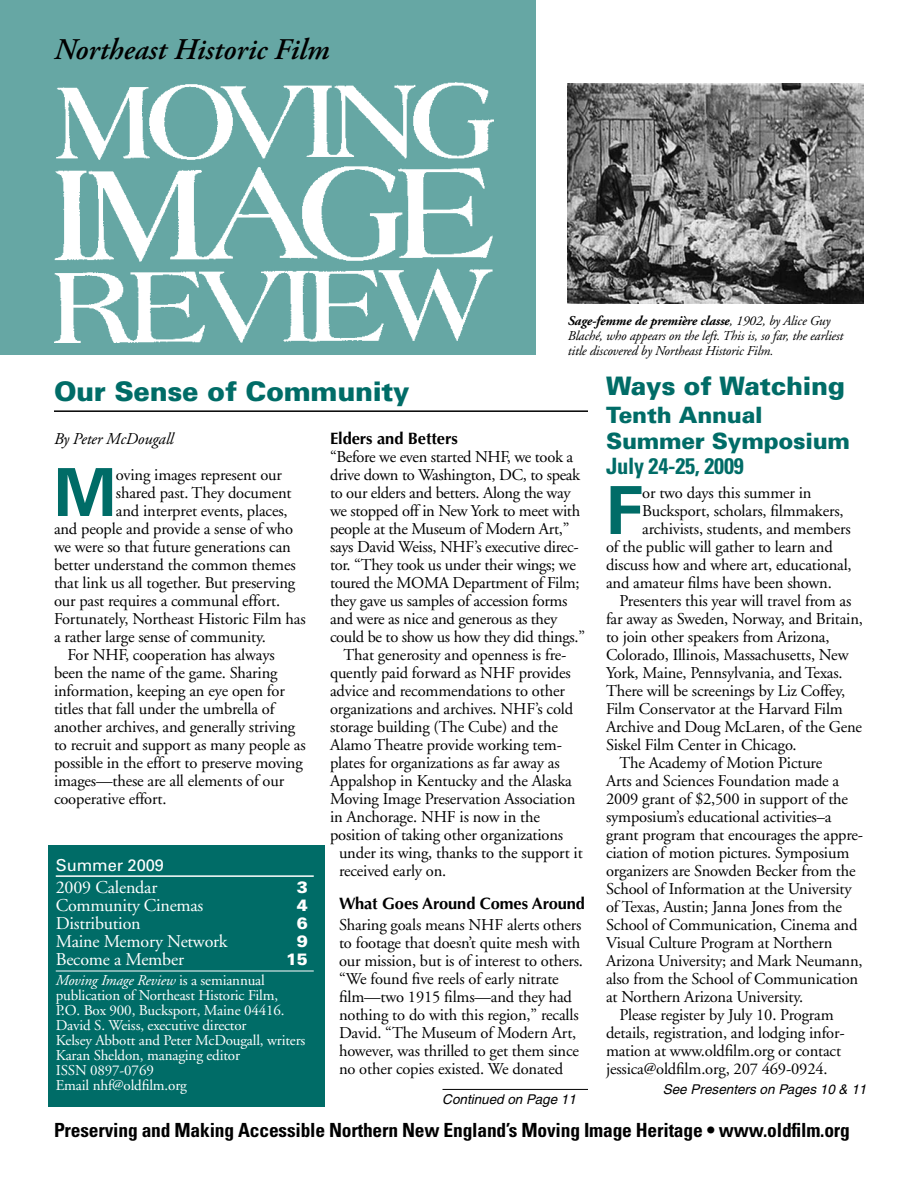
<style>
.page{position:relative;width:918px;height:1188px;background:#fff}
.page>*{position:absolute;margin:0;border:0;box-sizing:border-box;transform-origin:0 0}
.t1{font:700 66.3px "Univers";color:#006c67}
.t2{font:italic 600 30px "Adobe Garamond Pro";color:#000}
.t3{font:900 27px "Univers";letter-spacing:-.01em;color:#006c67}
.t4{font:900 25.5px "Univers";letter-spacing:-.01em;color:#006c67}
.t5{font:900 22.5px/25.5px "Univers";letter-spacing:-.01em;color:#006c67}
.t6{font:700 condensed 22.5px "Univers";letter-spacing:-.01em;color:#006c67}
.t7{font:700 condensed 19.5px "Univers";letter-spacing:-.01em;color:#000}
.t8{font:18px "Adobe Garamond";letter-spacing:-.01em;color:#fff}
.t9{font:16.5px/18px "Adobe Garamond";letter-spacing:-.01em;color:#000}
.t10{font:700 16.5px "Optima";letter-spacing:-.005em;color:#000}
.t11{font:italic 16.5px "Adobe Garamond";letter-spacing:-.01em;color:#000}
.t12{font:16.5px "Univers";letter-spacing:-.005em;color:#fff}
.t13{font:900 16.5px "Univers";color:#fff}
.t14{font:15px/15px "Adobe Garamond";letter-spacing:-.01em;color:#fff}
.t15{font:italic 13.5px/15px "Adobe Garamond";letter-spacing:-.01em;color:#000}
.t16{font:italic 13.5px "Helvetica";color:#000}
.s1{font-weight:700}
.s2{font-style:italic}
</style>
<div class="page">
<hr style="left:442px;top:1089px;width:146px;height:1px;background:#000">
<div style="left:0;top:0;width:536px;height:355px;background:#66a7a4"></div>
<img style="left:54px;top:82px;width:439px;height:260px">
<hr style="left:54px;top:410px;width:534px;height:2px;background:#000">
<img style="left:567px;top:84px;width:297px;height:219px">
<div style="left:48px;top:845px;width:276px;height:262px;background:#006c67"></div>
<hr style="left:56px;top:875px;width:258px;height:2px;background:#fff">
<hr style="left:56px;top:971px;width:258px;height:1px;background:#fff">
<h2 class="t2" style="left:54px;top:32px;width:277px">Northeast Historic Film</h2>
<p class="t15" style="left:568px;top:313px;width:277px"><span class="s1">Sage-femme de première classe</span>, 1902, by Alice Guy<br>Blaché, who appears on the left. This is, so far, the earliest title discovered by Northeast Historic Film.</p>
<h3 class="t3" style="left:54px;top:375px;width:357px">Our Sense of Community</h3>
<p class="t11" style="left:54px;top:430px;width:121px">By Peter McDougall</p>
<h1 class="t1" style="left:54px;top:450px;width:64px">M</h1>
<p class="t9" style="left:116px;top:466px;width:168px">oving images represent our</p>
<p class="t10" style="left:330px;top:429px;width:129px">Elders and Betters</p>
<p class="t9" style="left:330px;top:448px;width:245px">“Before we even started NHF, we took a</p>
<p class="t9" style="left:330px;top:466px;width:252px">drive down to Washington, DC, to speak</p>
<p class="t9" style="left:330px;top:484px;width:242px">to our elders and betters. Along the way</p>
<p class="t9" style="left:330px;top:502px;width:252px">we stopped off in New York to meet with</p>
<p class="t9" style="left:330px;top:520px;width:241px">people at the Museum of Modern Art,”</p>
<p class="t9" style="left:330px;top:538px;width:250px">says David Weiss, NHF’s executive direc-</p>
<p class="t9" style="left:330px;top:556px;width:247px">tor. “They took us under their wings; we</p>
<p class="t9" style="left:330px;top:574px;width:251px">toured the MOMA Department of Film;</p>
<p class="t9" style="left:330px;top:592px;width:239px">they gave us samples of accession forms</p>
<p class="t9" style="left:330px;top:610px;width:229px">and were as nice and generous as they</p>
<p class="t9" style="left:330px;top:628px;width:257px">could be to show us how they did things.”</p>
<p class="t9" style="left:344px;top:646px;width:224px">That generosity and openness is fre-</p>
<p class="t9" style="left:330px;top:664px;width:242px">quently paid forward as NHF provides</p>
<p class="t9" style="left:330px;top:682px;width:236px">advice and recommendations to other</p>
<p class="t9" style="left:330px;top:700px;width:245px">organizations and archives. NHF’s cold</p>
<p class="t9" style="left:330px;top:718px;width:230px">storage building (The Cube) and the</p>
<p class="t9" style="left:330px;top:736px;width:234px">Alamo Theatre provide working tem-</p>
<p class="t9" style="left:330px;top:754px;width:231px">plates for organizations as far away as</p>
<p class="t9" style="left:330px;top:772px;width:243px">Appalshop in Kentucky and the Alaska</p>
<p class="t9" style="left:330px;top:790px;width:247px">Moving Image Preservation Association</p>
<p class="t9" style="left:330px;top:808px;width:211px">in Anchorage. NHF is now in the</p>
<p class="t9" style="left:330px;top:826px;width:235px">position of taking other organizations</p>
<p class="t9" style="left:339px;top:844px;width:245px">under its wing, thanks to the support it</p>
<p class="t9" style="left:339px;top:862px;width:109px">received early on.</p>
<p class="t10" style="left:339px;top:894px;width:248px">What Goes Around Comes Around</p>
<p class="t9" style="left:339px;top:916px;width:246px">Sharing goals means NHF alerts others to footage that doesn’t quite mesh with our mission, but is of interest to others. “We found five reels of early nitrate film—two 1915 films—and they had nothing to do with this region,” recalls David. “The Museum of Modern Art, however, was thrilled to get them since no other copies existed. We donated</p>
<p class="t16" style="left:442px;top:1091px;width:135px">Continued on Page 11</p>
<p class="t9" style="left:116px;top:484px;width:177px">shared past. They document</p>
<p class="t9" style="left:116px;top:502px;width:173px">and interpret events, places,</p>
<p class="t9" style="left:54px;top:520px;width:241px">and people and provide a sense of who</p>
<p class="t9" style="left:54px;top:538px;width:238px">we were so that future generations can</p>
<p class="t9" style="left:54px;top:556px;width:243px">better understand the common themes</p>
<p class="t9" style="left:54px;top:574px;width:243px">that link us all together. But preserving</p>
<p class="t9" style="left:54px;top:592px;width:228px">our past requires a communal effort.</p>
<p class="t9" style="left:54px;top:610px;width:253px">Fortunately, Northeast Historic Film has</p>
<p class="t9" style="left:54px;top:628px;width:213px">a rather large sense of community.</p>
<p class="t9" style="left:68px;top:646px;width:209px">For NHF, cooperation has always</p>
<p class="t9" style="left:54px;top:664px;width:225px">been the name of the game. Sharing</p>
<p class="t9" style="left:54px;top:682px;width:232px">information, keeping an eye open for</p>
<p class="t9" style="left:54px;top:700px;width:222px">titles that fall under the umbrella of</p>
<p class="t9" style="left:54px;top:718px;width:243px">another archives, and generally striving</p>
<p class="t9" style="left:54px;top:736px;width:253px">to recruit and support as many people as</p>
<p class="t9" style="left:54px;top:754px;width:250px">possible in the effort to preserve moving</p>
<p class="t9" style="left:54px;top:772px;width:232px">images—these are all elements of our</p>
<p class="t9" style="left:54px;top:790px;width:114px">cooperative effort.</p>
<p class="t12" style="left:56px;top:855px;width:110px">Summer 2009</p>
<p class="t8" style="left:56px;top:878px;width:103px">2009 Calendar</p>
<p class="t13" style="left:297px;top:877px;width:13px">3</p>
<p class="t8" style="left:56px;top:896px;width:149px">Community Cinemas</p>
<p class="t13" style="left:297px;top:895px;width:13px">4</p>
<p class="t8" style="left:56px;top:914px;width:86px">Distribution</p>
<p class="t13" style="left:297px;top:913px;width:13px">6</p>
<p class="t8" style="left:56px;top:932px;width:173px">Maine Memory Network</p>
<p class="t13" style="left:297px;top:931px;width:13px">9</p>
<p class="t8" style="left:56px;top:950px;width:130px">Become a Member</p>
<p class="t13" style="left:286px;top:949px;width:23px">15</p>
<p class="t14" style="left:56px;top:973px;width:251px"><span class="s2">Moving Image Review</span> is a semiannual publication of Northeast Historic Film, P.O. Box 900, Bucksport, Maine 04416.<br>David S. Weiss, executive director<br>Kelsey Abbott and Peter McDougall, writers Karan Sheldon, managing editor<br>ISSN 0897-0769<br>Email nhf@oldfilm.org</p>
<h3 class="t4" style="left:606px;top:370px;width:240px">Ways of Watching</h3>
<h3 class="t5" style="left:606px;top:402px;width:246px">Tenth Annual<br>Summer Symposium</h3>
<h3 class="t6" style="left:606px;top:453px;width:139px">July 24-25, 2009</h3>
<h1 class="t1" style="left:606px;top:468px;width:38px">F</h1>
<p class="t9" style="left:642px;top:484px;width:171px">or two days this summer in</p>
<p class="t9" style="left:642px;top:502px;width:203px">Bucksport, scholars, filmmakers,</p>
<p class="t9" style="left:642px;top:520px;width:210px">archivists, students, and members</p>
<p class="t9" style="left:606px;top:538px;width:228px">of the public will gather to learn and</p>
<p class="t9" style="left:606px;top:556px;width:247px">discuss how and where art, educational,</p>
<p class="t9" style="left:606px;top:574px;width:227px">and amateur films have been shown.</p>
<p class="t9" style="left:620px;top:592px;width:233px">Presenters this year will travel from as</p>
<p class="t9" style="left:606px;top:610px;width:259px">far away as Sweden, Norway, and Britain,</p>
<p class="t9" style="left:606px;top:628px;width:225px">to join other speakers from Arizona,</p>
<p class="t9" style="left:606px;top:646px;width:244px">Colorado, Illinois, Massachusetts, New</p>
<p class="t9" style="left:606px;top:664px;width:238px">York, Maine, Pennsylvania, and Texas.</p>
<p class="t9" style="left:606px;top:682px;width:241px">There will be screenings by Liz Coffey,</p>
<p class="t9" style="left:606px;top:700px;width:238px">Film Conservator at the Harvard Film</p>
<p class="t9" style="left:606px;top:718px;width:258px">Archive and Doug McLaren, of the Gene</p>
<p class="t9" style="left:606px;top:736px;width:192px">Siskel Film Center in Chicago.</p>
<p class="t9" style="left:620px;top:754px;width:204px">The Academy of Motion Picture</p>
<p class="t9" style="left:606px;top:772px;width:235px">Arts and Sciences Foundation made a</p>
<p class="t9" style="left:606px;top:790px;width:244px">2009 grant of $2,500 in support of the</p>
<p class="t9" style="left:606px;top:808px;width:227px">symposium’s educational activities–a</p>
<p class="t9" style="left:606px;top:826px;width:259px">grant program that encourages the appre-</p>
<p class="t9" style="left:606px;top:844px;width:245px">ciation of motion pictures. Symposium</p>
<p class="t9" style="left:606px;top:862px;width:251px">organizers are Snowden Becker from the</p>
<p class="t9" style="left:606px;top:880px;width:247px">School of Information at the University</p>
<p class="t9" style="left:606px;top:898px;width:238px">of Texas, Austin; Janna Jones from the</p>
<p class="t9" style="left:606px;top:916px;width:253px">School of Communication, Cinema and</p>
<p class="t9" style="left:606px;top:934px;width:228px">Visual Culture Program at Northern</p>
<p class="t9" style="left:606px;top:952px;width:258px">Arizona University; and Mark Neumann,</p>
<p class="t9" style="left:606px;top:970px;width:254px">also from the School of Communication</p>
<p class="t9" style="left:606px;top:988px;width:199px">at Northern Arizona University.</p>
<p class="t9" style="left:620px;top:1006px;width:216px">Please register by July 10. Program</p>
<p class="t9" style="left:606px;top:1024px;width:240px">details, registration, and lodging infor-</p>
<p class="t9" style="left:606px;top:1042px;width:237px">mation at www.oldfilm.org or contact</p>
<p class="t9" style="left:606px;top:1060px;width:223px">jessica@oldfilm.org, 207 469-0924.</p>
<p class="t16" style="left:663px;top:1081px;width:205px">See Presenters on Pages 10 &amp; 11</p>
<p class="t7" style="left:54px;top:1118px;width:797px">Preserving and Making Accessible Northern New England’s Moving Image Heritage • www.oldfilm.org</p>
</div>
